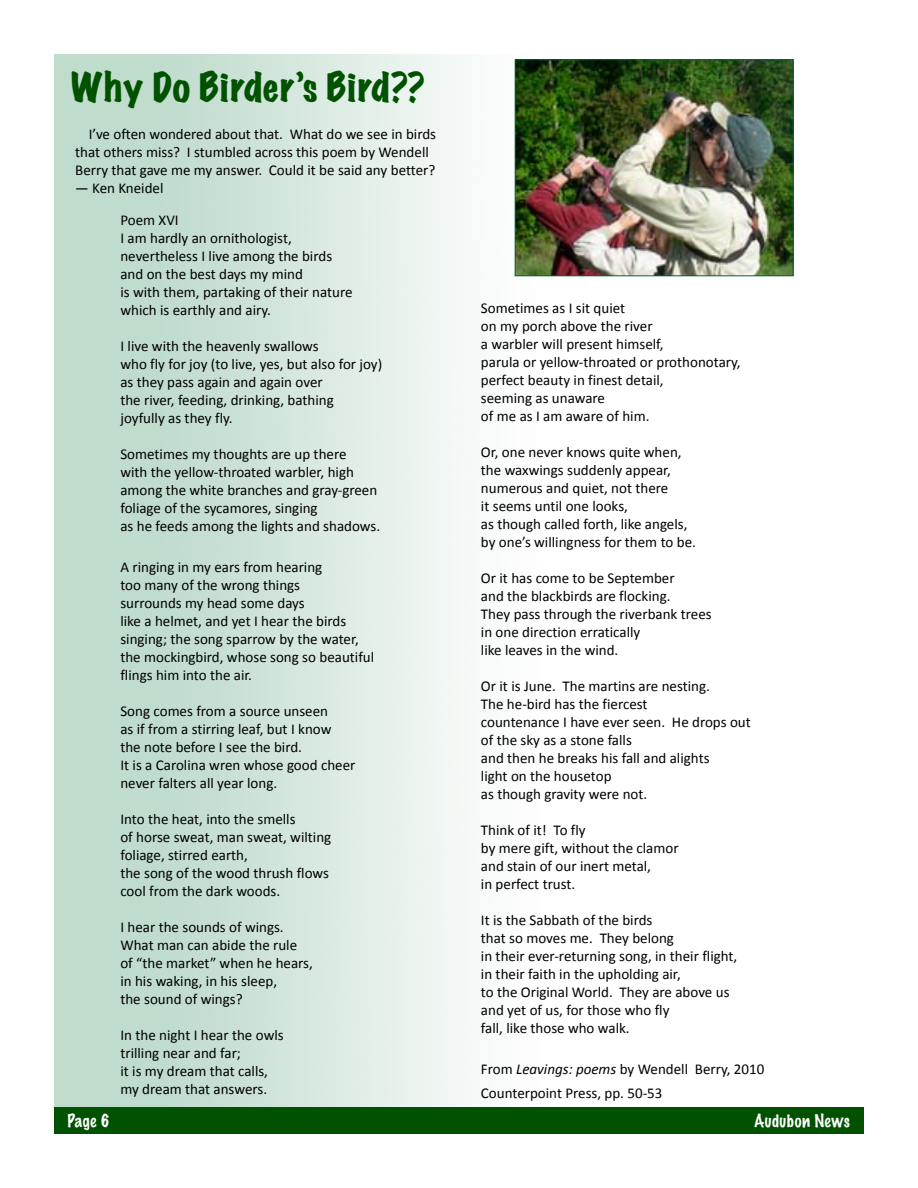
<style>
.page{position:relative;width:918px;height:1188px;background:#fff}
.page>*{position:absolute;margin:0;border:0;box-sizing:border-box;transform-origin:0 0}
.t1{font:expanded 36px "Marker Felt";letter-spacing:.03em;color:#005200}
.t2{font:100 16.5px "Marker Felt";letter-spacing:.03em;color:#fff}
.t3{font:15px/18px "Calibri";color:#000}
.s1{font-style:italic}
</style>
<div class="page">
<div style="left:54px;top:1107px;width:810px;height:27px;background:#005200"></div>
<img style="left:517px;top:61px;width:274px;height:213px">
<div style="left:515px;top:59px;width:278px;height:217px;border:1px solid #063"></div>
<h1 class="t1" style="left:71px;top:59px;width:355px">Why Do Birder’s Bird??</h1>
<p class="t3" style="left:75px;top:125px;width:362px;text-indent:13px">I’ve often wondered about that. What do we see in birds that others miss? I stumbled across this poem by Wendell<br>Berry that gave me my answer. Could it be said any better?</p>
<p class="t3" style="left:75px;top:179px;width:90px">— Ken Kneidel</p>
<p class="t3" style="left:120px;top:211px;width:234px">Poem XVI<br>I am hardly an ornithologist, nevertheless I live among the birds and on the best days my mind<br>is with them, partaking of their nature which is earthly and airy.</p>
<p class="t3" style="left:120px;top:337px;width:263px">I live with the heavenly swallows<br>who fly for joy (to live, yes, but also for joy) as they pass again and again over<br>the river, feeding, drinking, bathing<br>joyfully as they fly.</p>
<p class="t3" style="left:120px;top:445px;width:261px">Sometimes my thoughts are up there<br>with the yellow-throated warbler, high among the white branches and gray-green foliage of the sycamores, singing<br>as he feeds among the lights and shadows.</p>
<p class="t3" style="left:120px;top:558px;width:255px">A ringing in my ears from hearing<br>too many of the wrong things<br>surrounds my head some days<br>like a helmet, and yet I hear the birds singing; the song sparrow by the water, the mockingbird, whose song so beautiful flings him into the air.</p>
<p class="t3" style="left:120px;top:702px;width:237px">Song comes from a source unseen<br>as if from a stirring leaf, but I know the note before I see the bird.<br>It is a Carolina wren whose good cheer never falters all year long.</p>
<p class="t3" style="left:120px;top:810px;width:212px">Into the heat, into the smells<br>of horse sweat, man sweat, wilting foliage, stirred earth,<br>the song of the wood thrush flows cool from the dark woods.</p>
<p class="t3" style="left:120px;top:918px;width:194px">I hear the sounds of wings.<br>What man can abide the rule of “the market” when he hears, in his waking, in his sleep,<br>the sound of wings?</p>
<p class="t3" style="left:120px;top:1026px;width:165px">In the night I hear the owls trilling near and far;<br>it is my dream that calls, my dream that answers.</p>
<p class="t3" style="left:481px;top:299px;width:261px">Sometimes as I sit quiet<br>on my porch above the river<br>a warbler will present himself,<br>parula or yellow-throated or prothonotary, perfect beauty in finest detail,<br>seeming as unaware<br>of me as I am aware of him.</p>
<p class="t3" style="left:481px;top:443px;width:217px">Or, one never knows quite when, the waxwings suddenly appear, numerous and quiet, not there<br>it seems until one looks,<br>as though called forth, like angels, by one’s willingness for them to be.</p>
<p class="t3" style="left:481px;top:569px;width:232px">Or it has come to be September<br>and the blackbirds are flocking.<br>They pass through the riverbank trees in one direction erratically<br>like leaves in the wind.</p>
<p class="t3" style="left:481px;top:677px;width:271px">Or it is June. The martins are nesting.<br>The he-bird has the fiercest<br>countenance I have ever seen. He drops out of the sky as a stone falls<br>and then he breaks his fall and alights<br>light on the housetop<br>as though gravity were not.</p>
<p class="t3" style="left:481px;top:821px;width:199px">Think of it! To fly<br>by mere gift, without the clamor and stain of our inert metal,<br>in perfect trust.</p>
<p class="t3" style="left:481px;top:911px;width:258px">It is the Sabbath of the birds<br>that so moves me. They belong<br>in their ever-returning song, in their flight, in their faith in the upholding air,<br>to the Original World. They are above us and yet of us, for those who fly<br>fall, like those who walk.</p>
<p class="t3" style="left:481px;top:1058px;width:285px;line-height:23.4px">From <span class="s1">Leavings: poems</span> by Wendell Berry, 2010<br>Counterpoint Press, pp. 50-53</p>
<p class="t2" style="left:67px;top:1108px;width:44px">Page 6</p>
<p class="t2" style="left:754px;top:1108px;width:97px">Audubon News</p>
</div>
